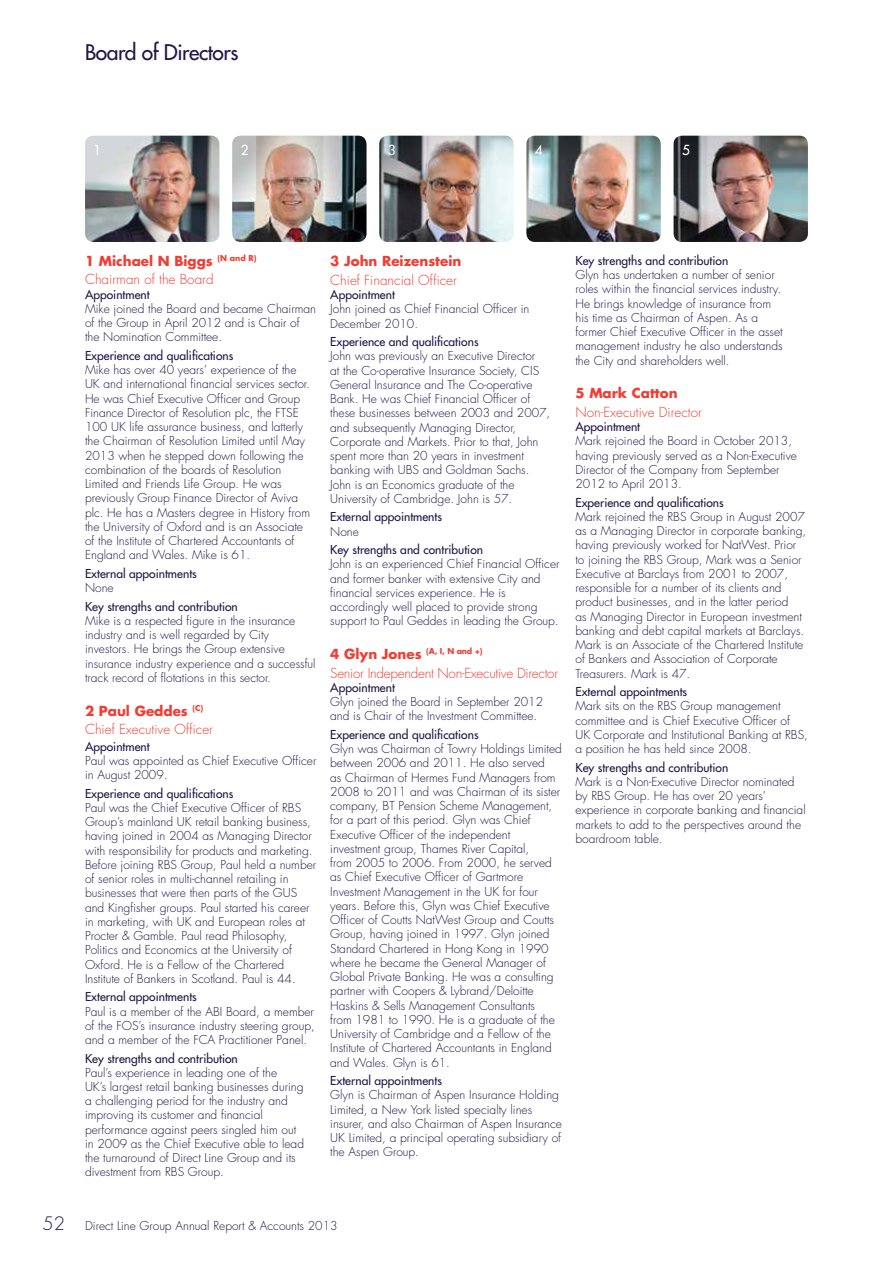
<style>
.page{position:relative;width:893px;height:1263px;background:#fff}
.page>*{position:absolute;margin:0;border:0;box-sizing:border-box;transform-origin:0 0}
.t1{font:500 21px "Futura Std";letter-spacing:-.02em;color:#211646}
.t2{font:300 13.5px/18.6px "Futura Std";color:#ef3e33}
.t3{font:300 13.5px "Futura Std";letter-spacing:-.02em;color:#ef3e33}
.t4{font:700 13.5px "Futura Std";color:#ef3e33}
.t5{font:500 13.5px "Futura Std";color:#fff}
.t6{font:300 12px/14.2px "Futura Std";color:#211646}
.t7{font:500 12px "Futura Std";color:#211646}
.t8{font:700 7.8px "Futura Std";color:#ef3e33}
.s1{font-weight:700}
.s2{font-size:13.5px}
.s3{font-size:18px}
</style>
<div class="page">
<img style="left:85px;top:136px;width:134px;height:106px">
<img style="left:232px;top:136px;width:135px;height:106px">
<img style="left:379px;top:136px;width:135px;height:106px">
<img style="left:526px;top:136px;width:135px;height:106px">
<img style="left:674px;top:136px;width:134px;height:106px">
<h1 class="t1" style="left:85px;top:39px;width:155px">Board of Directors</h1>
<p class="t5" style="left:94px;top:142px;width:9px">1</p>
<p class="t5" style="left:241px;top:142px;width:9px">2</p>
<p class="t5" style="left:388px;top:142px;width:9px">3</p>
<p class="t5" style="left:535px;top:142px;width:9px">4</p>
<p class="t5" style="left:682px;top:142px;width:9px">5</p>
<p class="t2" style="left:85px;top:252px;width:173px"><span class="s1">1 Michael N Biggs</span> <sup>(N</sup> <sup>and</sup> <sup>R)<br></sup>Chairman of the Board</p>
<p class="t7" style="left:85px;top:287px;width:66px">Appointment</p>
<p class="t6" style="left:85px;top:302px;width:233px">Mike joined the Board and became Chairman of the Group in April 2012 and is Chair of the Nomination Committee.</p>
<p class="t7" style="left:85px;top:348px;width:150px">Experience and qualifications</p>
<p class="t6" style="left:85px;top:363px;width:226px">Mike has over 40 years’ experience of the UK and international financial services sector.<br>He was Chief Executive Officer and Group Finance Director of Resolution plc, the FTSE 100 UK life assurance business, and latterly the Chairman of Resolution Limited until May 2013 when he stepped down following the combination of the boards of Resolution Limited and Friends Life Group. He was previously Group Finance Director of Aviva plc. He has a Masters degree in History from the University of Oxford and is an Associate of the Institute of Chartered Accountants of England and Wales. Mike is 61.</p>
<p class="t7" style="left:85px;top:566px;width:113px">External appointments</p>
<p class="t6" style="left:85px;top:581px;width:30px">None</p>
<p class="t7" style="left:85px;top:599px;width:154px">Key strengths and contribution</p>
<p class="t6" style="left:85px;top:614px;width:232px">Mike is a respected figure in the insurance industry and is well regarded by City investors. He brings the Group extensive insurance industry experience and a successful track record of flotations in this sector.</p>
<p class="t2" style="left:85px;top:702px;width:130px"><span class="s1">2 Paul Geddes</span> <sup>(C)<br></sup>Chief Executive Officer</p>
<p class="t7" style="left:85px;top:739px;width:66px">Appointment</p>
<p class="t6" style="left:85px;top:754px;width:233px">Paul was appointed as Chief Executive Officer in August 2009.</p>
<p class="t7" style="left:85px;top:786px;width:150px">Experience and qualifications</p>
<p class="t6" style="left:85px;top:801px;width:233px">Paul was the Chief Executive Officer of RBS Group’s mainland UK retail banking business, having joined in 2004 as Managing Director with responsibility for products and marketing.<br>Before joining RBS Group, Paul held a number of senior roles in multi-channel retailing in businesses that were then parts of the GUS and Kingfisher groups. Paul started his career in marketing, with UK and European roles at Procter &amp; Gamble. Paul read Philosophy, Politics and Economics at the University of Oxford. He is a Fellow of the Chartered Institute of Bankers in Scotland. Paul is 44.</p>
<p class="t7" style="left:85px;top:989px;width:113px">External appointments</p>
<p class="t6" style="left:85px;top:1004px;width:231px;text-align:justify">Paul is a member of the ABI Board, a member of the FOS’s insurance industry steering group, and a member of the FCA Practitioner Panel.</p>
<p class="t7" style="left:85px;top:1050px;width:154px">Key strengths and contribution</p>
<p class="t6" style="left:85px;top:1065px;width:220px">Paul’s experience in leading one of the<br>UK’s largest retail banking businesses during a challenging period for the industry and improving its customer and financial performance against peers singled him out in 2009 as the Chief Executive able to lead the turnaround of Direct Line Group and its divestment from RBS Group.</p>
<p class="t4" style="left:330px;top:252px;width:133px">3 John Reizenstein</p>
<p class="t2" style="left:330px;top:271px;width:128px">Chief Financial Officer</p>
<p class="t7" style="left:330px;top:287px;width:66px">Appointment</p>
<p class="t6" style="left:330px;top:302px;width:201px">John joined as Chief Financial Officer in<br>December 2010.</p>
<p class="t7" style="left:330px;top:334px;width:150px">Experience and qualifications</p>
<p class="t6" style="left:330px;top:349px;width:222px">John was previously an Executive Director<br>at the Co-operative Insurance Society, CIS General Insurance and The Co-operative Bank. He was Chief Financial Officer of these businesses between 2003 and 2007, and subsequently Managing Director, Corporate and Markets. Prior to that, John spent more than 20 years in investment banking with UBS and Goldman Sachs.<br>John is an Economics graduate of the University of Cambridge. John is 57.</p>
<p class="t7" style="left:330px;top:509px;width:113px">External appointments</p>
<p class="t6" style="left:330px;top:524px;width:30px">None</p>
<p class="t7" style="left:330px;top:542px;width:154px">Key strengths and contribution</p>
<p class="t6" style="left:330px;top:557px;width:231px">John is an experienced Chief Financial Officer and former banker with extensive City and financial services experience. He is accordingly well placed to provide strong support to Paul Geddes in leading the Group.</p>
<p class="t8" style="left:330px;top:646px;width:154px"><span class="s2">4 Glyn Jones</span> (A, I, N and +)</p>
<p class="t3" style="left:330px;top:664px;width:229px">Senior Independent Non-Executive Director</p>
<p class="t7" style="left:330px;top:680px;width:66px">Appointment</p>
<p class="t6" style="left:330px;top:695px;width:214px">Glyn joined the Board in September 2012 and is Chair of the Investment Committee.</p>
<p class="t7" style="left:330px;top:727px;width:150px">Experience and qualifications</p>
<p class="t6" style="left:330px;top:742px;width:233px">Glyn was Chairman of Towry Holdings Limited between 2006 and 2011. He also served<br>as Chairman of Hermes Fund Managers from 2008 to 2011 and was Chairman of its sister company, BT Pension Scheme Management, for a part of this period. Glyn was Chief Executive Officer of the independent investment group, Thames River Capital,<br>from 2005 to 2006. From 2000, he served as Chief Executive Officer of Gartmore Investment Management in the UK for four years. Before this, Glyn was Chief Executive Officer of Coutts NatWest Group and Coutts Group, having joined in 1997. Glyn joined Standard Chartered in Hong Kong in 1990 where he became the General Manager of Global Private Banking. He was a consulting partner with Coopers &amp; Lybrand/Deloitte Haskins &amp; Sells Management Consultants<br>from 1981 to 1990. He is a graduate of the University of Cambridge and a Fellow of the Institute of Chartered Accountants in England and Wales. Glyn is 61.</p>
<p class="t7" style="left:330px;top:1073px;width:113px">External appointments</p>
<p class="t6" style="left:330px;top:1088px;width:233px">Glyn is Chairman of Aspen Insurance Holding Limited, a New York listed specialty lines insurer, and also Chairman of Aspen Insurance UK Limited, a principal operating subsidiary of the Aspen Group.</p>
<p class="t7" style="left:575px;top:253px;width:154px">Key strengths and contribution</p>
<p class="t6" style="left:575px;top:268px;width:209px">Glyn has undertaken a number of senior roles within the financial services industry.<br>He brings knowledge of insurance from his time as Chairman of Aspen. As a former Chief Executive Officer in the asset management industry he also understands the City and shareholders well.</p>
<p class="t4" style="left:575px;top:384px;width:104px">5 Mark Catton</p>
<p class="t2" style="left:575px;top:403px;width:128px">Non-Executive Director</p>
<p class="t7" style="left:575px;top:419px;width:66px">Appointment</p>
<p class="t6" style="left:575px;top:434px;width:223px">Mark rejoined the Board in October 2013, having previously served as a Non-Executive Director of the Company from September 2012 to April 2013.</p>
<p class="t7" style="left:575px;top:495px;width:150px">Experience and qualifications</p>
<p class="t6" style="left:575px;top:510px;width:232px">Mark rejoined the RBS Group in August 2007 as a Managing Director in corporate banking, having previously worked for NatWest. Prior to joining the RBS Group, Mark was a Senior Executive at Barclays from 2001 to 2007, responsible for a number of its clients and product businesses, and in the latter period<br>as Managing Director in European investment banking and debt capital markets at Barclays.<br>Mark is an Associate of the Chartered Institute of Bankers and Association of Corporate Treasurers. Mark is 47.</p>
<p class="t7" style="left:575px;top:684px;width:113px">External appointments</p>
<p class="t6" style="left:575px;top:699px;width:234px">Mark sits on the RBS Group management committee and is Chief Executive Officer of<br>UK Corporate and Institutional Banking at RBS, a position he has held since 2008.</p>
<p class="t7" style="left:575px;top:760px;width:154px">Key strengths and contribution</p>
<p class="t6" style="left:575px;top:775px;width:232px">Mark is a Non-Executive Director nominated by RBS Group. He has over 20 years’ experience in corporate banking and financial markets to add to the perspectives around the boardroom table.</p>
<p class="t6" style="left:43px;top:1219px;width:297px"><span class="s3">52</span> Direct Line Group Annual Report &amp; Accounts 2013</p>
</div>
